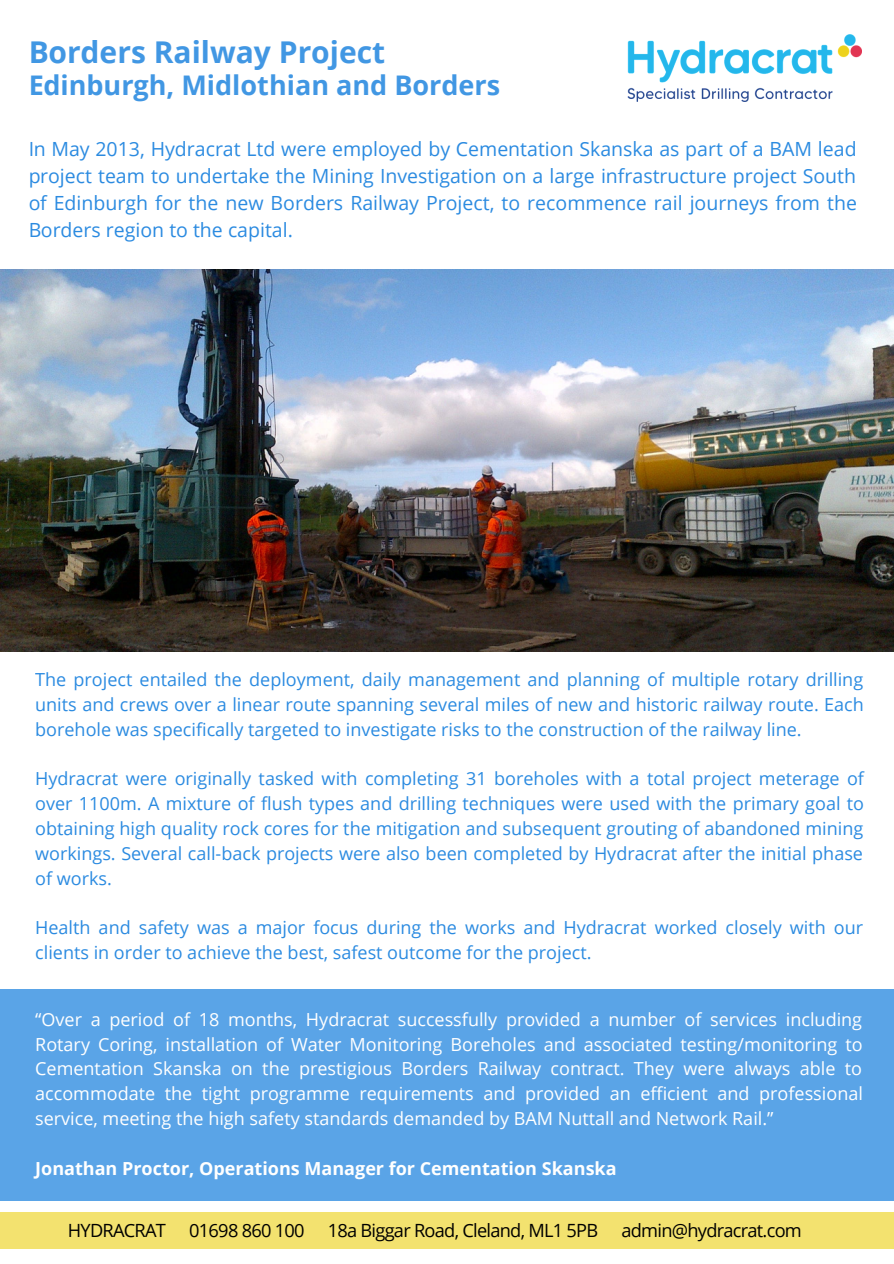
<style>
.page{position:relative;width:894px;height:1264px;background:#fff}
.page>*{position:absolute;margin:0;border:0;box-sizing:border-box;transform-origin:0 0}
.t1{font:700 30px "Open Sans";color:#127ddd}
.t2{font:700 27px "Open Sans";color:#127ddd}
.t3{font:19.5px/27px "Open Sans";color:#127ddd;text-align:justify}
.t4{font:18.15px "Open Sans";letter-spacing:-.04em;color:#000}
.t5{font:18px/24.8px "Open Sans";color:#127ddd;text-align:justify}
.t6{font:18px/24.8px "Open Sans";color:#fff;text-align:justify}
.t7{font:700 18px "Open Sans";color:#fff}
</style>
<div class="page">
<div style="left:0;top:1211px;width:893px;height:36px;background:#f3e26f"></div>
<img style="left:0;top:269px;width:893px;height:382px">
<div style="left:1px;top:989px;width:892px;height:211px;background:#5aa4e7"></div>
<img style="left:627px;top:34px;width:234px;height:68px">
<h1 class="t1" style="left:28px;top:31px;width:358px">Borders Railway Project</h1>
<h2 class="t2" style="left:28px;top:66px;width:473px">Edinburgh, Midlothian and Borders</h2>
<p class="t3" style="left:28px;top:135px;width:830px">In May 2013, Hydracrat Ltd were employed by Cementation Skanska as part of a BAM lead project team to undertake the Mining Investigation on a large infrastructure project South of Edinburgh for the new Borders Railway Project, to recommence rail journeys from the Borders region to the capital.</p>
<p class="t5" style="left:35px;top:667px;width:830px">The project entailed the deployment, daily management and planning of multiple rotary drilling units and crews over a linear route spanning several miles of new and historic railway route. Each borehole was specifically targeted to investigate risks to the construction of the railway line.</p>
<p class="t5" style="left:35px;top:766px;width:830px">Hydracrat were originally tasked with completing 31 boreholes with a total project meterage of over 1100m. A mixture of flush types and drilling techniques were used with the primary goal to obtaining high quality rock cores for the mitigation and subsequent grouting of abandoned mining workings. Several call-back projects were also been completed by Hydracrat after the initial phase of works.</p>
<p class="t5" style="left:35px;top:914px;width:829px">Health and safety was a major focus during the works and Hydracrat worked closely with our clients in order to achieve the best, safest outcome for the project.</p>
<p class="t6" style="left:35px;top:1006px;width:829px">“Over a period of 18 months, Hydracrat successfully provided a number of services including Rotary Coring, installation of Water Monitoring Boreholes and associated testing/monitoring to Cementation Skanska on the prestigious Borders Railway contract. They were always able to accommodate the tight programme requirements and provided an efficient and professional service, meeting the high safety standards demanded by BAM Nuttall and Network Rail.”</p>
<p class="t7" style="left:35px;top:1155px;width:582px">Jonathan Proctor, Operations Manager for Cementation Skanska</p>
<p class="t4" style="left:68px;top:1217px;width:100px">HYDRACRAT</p>
<p class="t4" style="left:189px;top:1217px;width:117px">01698 860 100</p>
<p class="t4" style="left:327px;top:1217px;width:272px">18a Biggar Road, Cleland, ML1 5PB</p>
<p class="t4" style="left:621px;top:1217px;width:182px">admin@hydracrat.com</p>
</div>
